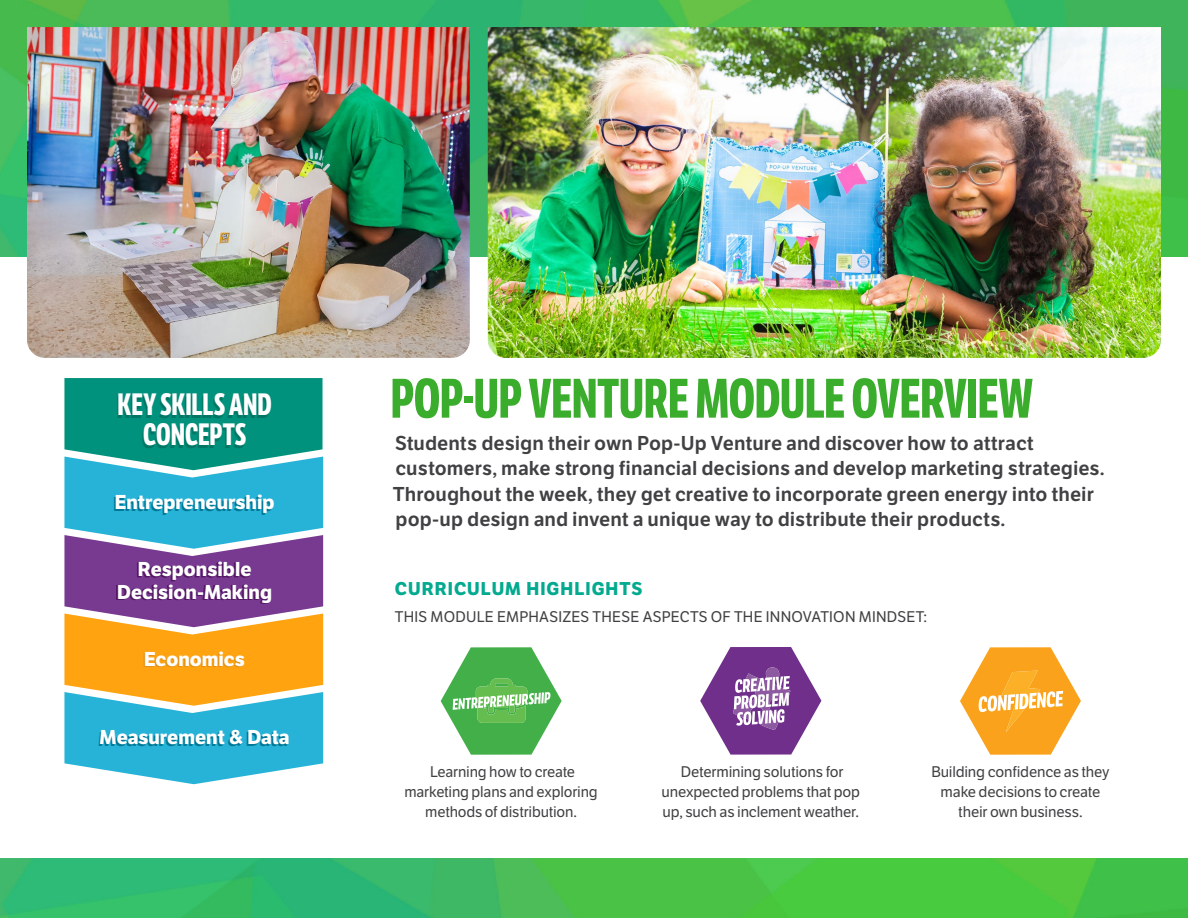
<style>
.page{position:relative;width:1188px;height:918px;background:#fff}
.page>*{position:absolute;margin:0;border:0;box-sizing:border-box;transform-origin:0 0}
.t1{font:700 54px "LFT Etica Compressed";letter-spacing:-.005em;color:#3aad2c}
.t2{font:700 30px/30px "LFT Etica Compressed";color:#fff;text-align:center}
.t3{font:19.5px/25.5px "LFT Etica SB";color:#414042}
.t4{font:700 19.5px/22.5px "LFT Etica";color:#fff;text-align:center}
.t5{font:700 18px "LFT Etica";letter-spacing:.055em;color:#03aa8f}
.t6{font:15px/20.2px "LFT Etica";letter-spacing:-.01em;color:#414042;text-align:center}
.t7{font:15px "LFT Etica";letter-spacing:.015em;color:#414042}
</style>
<div class="page">
<img style="left:0;top:858px;width:1188px;height:60px">
<hr style="left:693px;top:893px;width:36px;height:1px;background:#cde7f1">
<img style="left:0;top:0;width:1188px;height:257px">
<img style="left:27px;top:27px;width:443px;height:331px">
<img style="left:488px;top:27px;width:673px;height:331px">
<svg style="left:441px;top:647px;width:121px;height:108px"></svg>
<svg style="left:960px;top:647px;width:121px;height:108px"></svg>
<svg style="left:700px;top:647px;width:121px;height:108px"></svg>
<svg style="left:64px;top:378px;width:259px;height:406px;background:#689b99"></svg>
<h2 class="t2" style="left:118px;top:390px;width:156px">KEY SKILLS AND<br>CONCEPTS</h2>
<p class="t4" style="left:115px;top:491px;width:161px">Entrepreneurship</p>
<p class="t4" style="left:117px;top:558px;width:157px">Responsible<br>Decision-Making</p>
<p class="t4" style="left:144px;top:649px;width:102px">Economics</p>
<p class="t4" style="left:100px;top:726px;width:191px">Measurement &amp; Data</p>
<h1 class="t1" style="left:391px;top:366px;width:644px">POP-UP VENTURE MODULE OVERVIEW</h1>
<p class="t3" style="left:393px;top:431px;width:714px">Students design their own Pop-Up Venture and discover how to attract customers, make strong financial decisions and develop marketing strategies.<br>Throughout the week, they get creative to incorporate green energy into their pop-up design and invent a unique way to distribute their products.</p>
<p class="t5" style="left:395px;top:577px;width:249px">CURRICULUM HIGHLIGHTS</p>
<p class="t7" style="left:395px;top:607px;width:534px">THIS MODULE EMPHASIZES THESE ASPECTS OF THE INNOVATION MINDSET:</p>
<p class="t6" style="left:404px;top:762px;width:195px">Learning how to create marketing plans and exploring methods of distribution.</p>
<p class="t6" style="left:661px;top:762px;width:200px">Determining solutions for unexpected problems that pop up, such as inclement weather.</p>
<p class="t6" style="left:931px;top:762px;width:180px">Building confidence as they make decisions to create their own business.</p>
</div>
